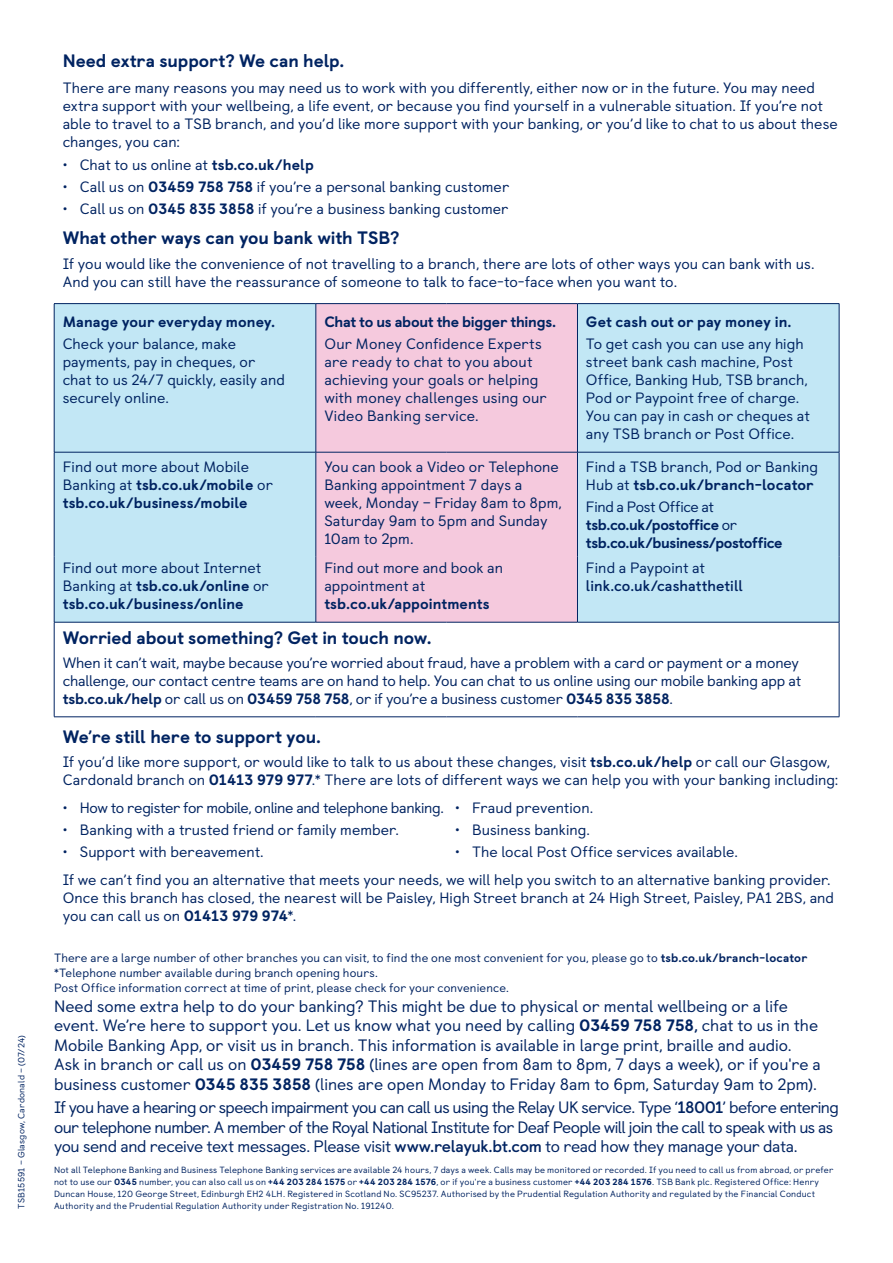
<style>
.page{position:relative;width:893px;height:1263px;background:#fff}
.page>*{position:absolute;margin:0;border:0;box-sizing:border-box;transform-origin:0 0}
.Sub_Header_12_14{font:800 18px "TSB Castledown";letter-spacing:-.005em;color:#002361}
.Text_Relay_Copy{font:16.5px/19.5px "TSB Castledown";letter-spacing:-.01em;color:#002361}
.Text_Relay_Copy-2{font:16.5px/19.5px "TSB Castledown";letter-spacing:-.035em;color:#002361}
.Box_Copy_10_12{font:15px/18px "TSB Castledown";color:#002361}
.BodyCopy_10_12{font:15px/18px "TSB Castledown";letter-spacing:.005em;color:#002361}
.Box_Copy_10_12-2{font:800 15px/18px "TSB Castledown";color:#002361}
.Box_Copy_10_12-3{font:800 15px/18px "TSB Castledown";letter-spacing:-.025em;color:#002361}
.Box_Copy_10_12-4{font:15px "TSB Castledown";letter-spacing:-.02em;color:#002361}
.BodyCopy_10_12-2{font:700 15px/18px "TSB Castledown";color:#002361}
.Asterix_Copy_8_10{font:12px "TSB Castledown";letter-spacing:.015em;color:#002361}
.Legal{font:9px/12px "TSB Castledown";letter-spacing:.02em;color:#002361}
.Stock_Code{font:9px "TSB Castledown";letter-spacing:.02em;color:#002361}
.s1{font-weight:800}
.s2{font-weight:400}
.s3{font-weight:700}
</style>
<div class="page">
<div style="left:55px;top:304px;width:784px;height:318px;background:#c2e7f5"></div>
<div style="left:317px;top:304px;width:260px;height:318px;background:#f5c9dd"></div>
<hr style="left:54px;top:303px;width:262px;height:1px;background:#002361">
<hr style="left:54px;top:304px;width:1px;height:148px;background:#002361">
<hr style="left:316px;top:303px;width:131px;height:1px;background:#002361">
<hr style="left:447px;top:303px;width:130px;height:1px;background:#002361">
<hr style="left:577px;top:303px;width:262px;height:1px;background:#002361">
<hr style="left:839px;top:304px;width:1px;height:148px;background:#002361">
<hr style="left:54px;top:452px;width:1px;height:104px;background:#002361">
<hr style="left:839px;top:452px;width:1px;height:104px;background:#002361">
<hr style="left:54px;top:556px;width:1px;height:66px;background:#002361">
<hr style="left:839px;top:556px;width:1px;height:66px;background:#002361">
<hr style="left:54px;top:622px;width:262px;height:1px;background:#002361">
<hr style="left:54px;top:622px;width:1px;height:95px;background:#002361">
<hr style="left:316px;top:622px;width:131px;height:1px;background:#002361">
<hr style="left:447px;top:622px;width:130px;height:1px;background:#002361">
<hr style="left:577px;top:622px;width:262px;height:1px;background:#002361">
<hr style="left:839px;top:622px;width:1px;height:95px;background:#002361">
<hr style="left:54px;top:716px;width:262px;height:1px;background:#002361">
<hr style="left:316px;top:716px;width:131px;height:1px;background:#002361">
<hr style="left:447px;top:716px;width:130px;height:1px;background:#002361">
<hr style="left:577px;top:716px;width:262px;height:1px;background:#002361">
<hr style="left:316px;top:304px;width:1px;height:148px;background:#002361">
<hr style="left:577px;top:304px;width:1px;height:148px;background:#002361">
<hr style="left:316px;top:452px;width:1px;height:104px;background:#002361">
<hr style="left:577px;top:452px;width:1px;height:104px;background:#002361">
<hr style="left:316px;top:556px;width:1px;height:66px;background:#002361">
<hr style="left:577px;top:556px;width:1px;height:66px;background:#002361">
<hr style="left:54px;top:452px;width:262px;height:1px;background:#002361">
<hr style="left:316px;top:452px;width:131px;height:1px;background:#002361">
<hr style="left:447px;top:452px;width:130px;height:1px;background:#002361">
<hr style="left:577px;top:452px;width:262px;height:1px;background:#002361">
<p class="Stock_Code" style="left:16px;top:1209px;width:175px;rotate:-90deg">TSB15591 – Glasgow, Cardonald – (07/24)</p>
<p class="Sub_Header_12_14" style="left:63px;top:50px;width:283px">Need extra support? We can help.</p>
<p class="Box_Copy_10_12" style="left:63px;top:79px;width:777px">There are many reasons you may need us to work with you differently, either now or in the future. You may need extra support with your wellbeing, a life event, or because you find yourself in a vulnerable situation. If you’re not able to travel to a TSB branch, and you’d like more support with your banking, or you’d like to chat to us about these changes, you can:</p>
<p class="Box_Copy_10_12" style="left:63px;top:156px;width:253px">• Chat to us online at <span class="s1">tsb.co.uk/help</span></p>
<p class="Box_Copy_10_12" style="left:63px;top:178px;width:448px">• Call us on <span class="s1">03459 758 758</span> if you’re a personal banking customer</p>
<p class="Box_Copy_10_12" style="left:63px;top:200px;width:447px">• Call us on <span class="s1">0345 835 3858</span> if you’re a business banking customer</p>
<p class="Sub_Header_12_14" style="left:63px;top:227px;width:338px">What other ways can you bank with TSB?</p>
<p class="BodyCopy_10_12" style="left:63px;top:254px;width:753px">If you would like the convenience of not travelling to a branch, there are lots of other ways you can bank with us.<br>And you can still have the reassurance of someone to talk to face-to-face when you want to.</p>
<p class="Box_Copy_10_12-2" style="left:63px;top:313px;width:214px">Manage your everyday money.</p>
<p class="Box_Copy_10_12" style="left:63px;top:335px;width:224px">Check your balance, make payments, pay in cheques, or chat to us 24/7 quickly, easily and securely online.</p>
<p class="Box_Copy_10_12-2" style="left:324px;top:313px;width:233px">Chat to us about the bigger things.</p>
<p class="Box_Copy_10_12" style="left:324px;top:335px;width:224px">Our Money Confidence Experts are ready to chat to you about achieving your goals or helping with money challenges using our<br>Video Banking service.</p>
<p class="Box_Copy_10_12-2" style="left:586px;top:313px;width:207px">Get cash out or pay money in.</p>
<p class="Box_Copy_10_12" style="left:586px;top:335px;width:225px">To get cash you can use any high street bank cash machine, Post<br>Office, Banking Hub, TSB branch,<br>Pod or Paypoint free of charge.<br>You can pay in cash or cheques at any TSB branch or Post Office.</p>
<p class="Box_Copy_10_12-2" style="left:63px;top:457px;width:212px"><span class="s2">Find out more about Mobile<br>Banking at</span> tsb.co.uk/mobile <span class="s2">or </span>tsb.co.uk/business/mobile</p>
<p class="BodyCopy_10_12" style="left:324px;top:457px;width:239px">You can book a Video or Telephone<br>Banking appointment 7 days a week, Monday – Friday 8am to 8pm,<br>Saturday 9am to 5pm and Sunday<br>10am to 2pm.</p>
<p class="Box_Copy_10_12" style="left:586px;top:457px;width:234px">Find a TSB branch, Pod or Banking<br>Hub at <span class="s1">tsb.co.uk/branch-locator</span></p>
<p class="Box_Copy_10_12-3" style="left:586px;top:498px;width:198px"><span class="s2">Find a Post Office at </span>tsb.co.uk/postoffice <span class="s2">or </span>tsb.co.uk/business/postoffice</p>
<p class="Box_Copy_10_12-2" style="left:63px;top:559px;width:208px"><span class="s2">Find out more about Internet<br>Banking at</span> tsb.co.uk/online <span class="s2">or </span>tsb.co.uk/business/online</p>
<p class="BodyCopy_10_12" style="left:324px;top:559px;width:180px">Find out more and book an appointment at <span class="s1">tsb.co.uk/appointments</span></p>
<p class="BodyCopy_10_12-2" style="left:586px;top:559px;width:158px"><span class="s2">Find a Paypoint at </span>link.co.uk/cashatthetill</p>
<p class="Sub_Header_12_14" style="left:63px;top:626px;width:370px">Worried about something? Get in touch now.</p>
<p class="Box_Copy_10_12" style="left:63px;top:654px;width:740px">When it can’t wait, maybe because you’re worried about fraud, have a problem with a card or payment or a money challenge, our contact centre teams are on hand to help. You can chat to us online using our mobile banking app at <span class="s1">tsb.co.uk/help</span> or call us on <span class="s1">03459 758 758</span>, or if you’re a business customer <span class="s1">0345 835 3858</span>.</p>
<p class="Sub_Header_12_14" style="left:63px;top:725px;width:260px">We’re still here to support you.</p>
<p class="Box_Copy_10_12" style="left:63px;top:753px;width:777px">If you’d like more support, or would like to talk to us about these changes, visit <span class="s1">tsb.co.uk/help</span> or call our Glasgow,<br>Cardonald branch on <span class="s1">01413 979 977</span>.* There are lots of different ways we can help you with your banking including:</p>
<p class="Box_Copy_10_12-4" style="left:63px;top:798px;width:383px">• How to register for mobile, online and telephone banking.</p>
<p class="Box_Copy_10_12" style="left:63px;top:821px;width:338px">• Banking with a trusted friend or family member.</p>
<p class="Box_Copy_10_12" style="left:63px;top:843px;width:203px">• Support with bereavement.</p>
<p class="Box_Copy_10_12" style="left:455px;top:799px;width:140px">• Fraud prevention.</p>
<p class="Box_Copy_10_12" style="left:455px;top:821px;width:136px">• Business banking.</p>
<p class="Box_Copy_10_12" style="left:455px;top:843px;width:284px">• The local Post Office services available.</p>
<p class="Box_Copy_10_12" style="left:63px;top:871px;width:773px">If we can’t find you an alternative that meets your needs, we will help you switch to an alternative banking provider.<br>Once this branch has closed, the nearest will be Paisley, High Street branch at 24 High Street, Paisley, PA1 2BS, and you can call us on <span class="s1">01413 979 974</span>*.</p>
<p class="Asterix_Copy_8_10" style="left:54px;top:951px;width:755px">There are a large number of other branches you can visit, to find the one most convenient for you, please go to <span class="s1">tsb.co.uk/branch-locator</span></p>
<p class="Asterix_Copy_8_10" style="left:54px;top:966px;width:325px">*Telephone number available during branch opening hours.</p>
<p class="Asterix_Copy_8_10" style="left:54px;top:981px;width:456px">Post Office information correct at time of print, please check for your convenience.</p>
<p class="Text_Relay_Copy" style="left:54px;top:996px;width:768px">Need some extra help to do your banking? This might be due to physical or mental wellbeing or a life event. We’re here to support you. Let us know what you need by calling <span class="s1">03459 758 758</span><span class="s3">,</span> chat to us in the Mobile Banking App, or visit us in branch. This information is available in large print, braille and audio.<br>Ask in branch or call us on <span class="s1">03459 758 758</span> (lines are open from 8am to 8pm, 7 days a week), or if you're a business customer <span class="s1">0345 835 3858</span> (lines are open Monday to Friday 8am to 6pm, Saturday 9am to 2pm).</p>
<p class="Text_Relay_Copy-2" style="left:54px;top:1098px;width:786px">If you have a hearing or speech impairment you can call us using the Relay UK service. Type ‘<span class="s3">18001</span>’ before entering our telephone number. A member of the Royal National Institute for Deaf People will join the call to speak with us as you send and receive text messages. Please visit <span class="s3">www.relayuk.bt.com</span> to read how they manage your data.</p>
<p class="Legal" style="left:54px;top:1164px;width:781px">Not all Telephone Banking and Business Telephone Banking services are available 24 hours, 7 days a week. Calls may be monitored or recorded. If you need to call us from abroad, or prefer not to use our <span class="s1">0345</span> number, you can also call us on <span class="s1">+44 203 284 1575</span> or <span class="s1">+44 203 284 1576</span>, or if you're a business customer <span class="s1">+44 203 284 1576</span>. TSB Bank plc. Registered Office: Henry Duncan House, 120 George Street, Edinburgh EH2 4LH. Registered in Scotland No. SC95237. Authorised by the Prudential Regulation Authority and regulated by the Financial Conduct Authority and the Prudential Regulation Authority under Registration No. 191240.</p>
</div>
